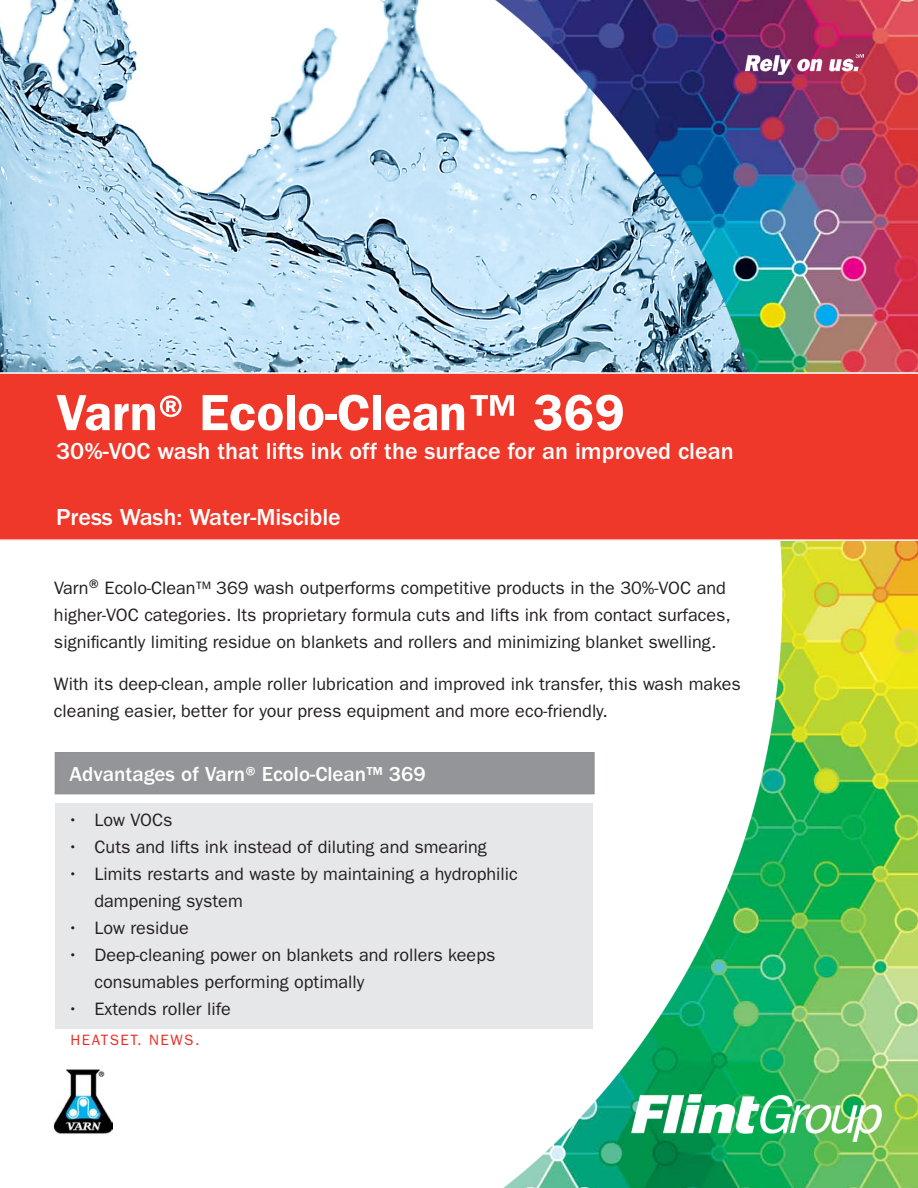
<style>
.page{position:relative;width:918px;height:1188px;background:#fff}
.page>*{position:absolute;margin:0;border:0;box-sizing:border-box;transform-origin:0 0}
.t1{font:600 51px "ITC Franklin Gothic Std";color:#fff}
.t2{font:500 24px "ITC Franklin Gothic Std";color:#fff}
.t3{font:500 21px "ITC Franklin Gothic Std";color:#fff}
.t4{font:18px/27px "ITC Franklin Gothic Std";color:#231f20}
.t5{font:15px "ITC Franklin Gothic Std";letter-spacing:.1em;color:#ee2a23}
.s1{font-size:21px}
</style>
<div class="page">
<img style="left:0;top:0;width:417px;height:372px">
<img style="left:417px;top:0;width:501px;height:1188px">
<div style="left:0;top:372px;width:918px;height:169px;background:#ef3829"></div>
<img style="left:631px;top:1095px;width:251px;height:47px">
<img style="left:745px;top:54px;width:119px;height:20px">
<div style="left:55px;top:753px;width:539px;height:41px;background:#939598"></div>
<div style="left:55px;top:752px;width:540px;height:42px;border:2px solid #919295"></div>
<div style="left:55px;top:803px;width:538px;height:225px;background:#e6e7e9"></div>
<img style="left:53px;top:1069px;width:60px;height:65px">
<p class="t1" style="left:56px;top:382px;width:570px">Varn® Ecolo-Clean™ 369</p>
<p class="t2" style="left:56px;top:438px;width:679px">30%-VOC wash that lifts ink off the surface for an improved clean</p>
<p class="t2" style="left:56px;top:504px;width:286px">Press Wash: Water-Miscible</p>
<p class="t4" style="left:54px;top:575px;width:673px">Varn<span class="s1">®</span>Ecolo-Clean™ 369 wash outperforms competitive products in the 30%-VOC and</p>
<p class="t4" style="left:54px;top:602px;width:678px">higher-VOC categories. Its proprietary formula cuts and lifts ink from contact surfaces,</p>
<p class="t4" style="left:54px;top:629px;width:664px">significantly limiting residue on blankets and rollers and minimizing blanket swelling.</p>
<p class="t4" style="left:54px;top:671px;width:688px">With its deep-clean, ample roller lubrication and improved ink transfer, this wash makes</p>
<p class="t4" style="left:54px;top:698px;width:555px">cleaning easier, better for your press equipment and more eco-friendly.</p>
<p class="t3" style="left:70px;top:763px;width:358px">Advantages of Varn® Ecolo-Clean™ 369</p>
<p class="t4" style="left:67px;top:807px;width:107px">• Low VOCs</p>
<p class="t4" style="left:67px;top:834px;width:421px">• Cuts and lifts ink instead of diluting and smearing</p>
<p class="t4" style="left:94px;top:861px;width:425px;text-indent:-27px">• Limits restarts and waste by maintaining a hydrophilic dampening system</p>
<p class="t4" style="left:67px;top:915px;width:123px">• Low residue</p>
<p class="t4" style="left:94px;top:942px;width:402px;text-indent:-27px">• Deep-cleaning power on blankets and rollers keeps consumables performing optimally</p>
<p class="t4" style="left:67px;top:996px;width:165px">• Extends roller life</p>
<p class="t5" style="left:70px;top:1031px;width:131px">HEATSET. NEWS.</p>
</div>
